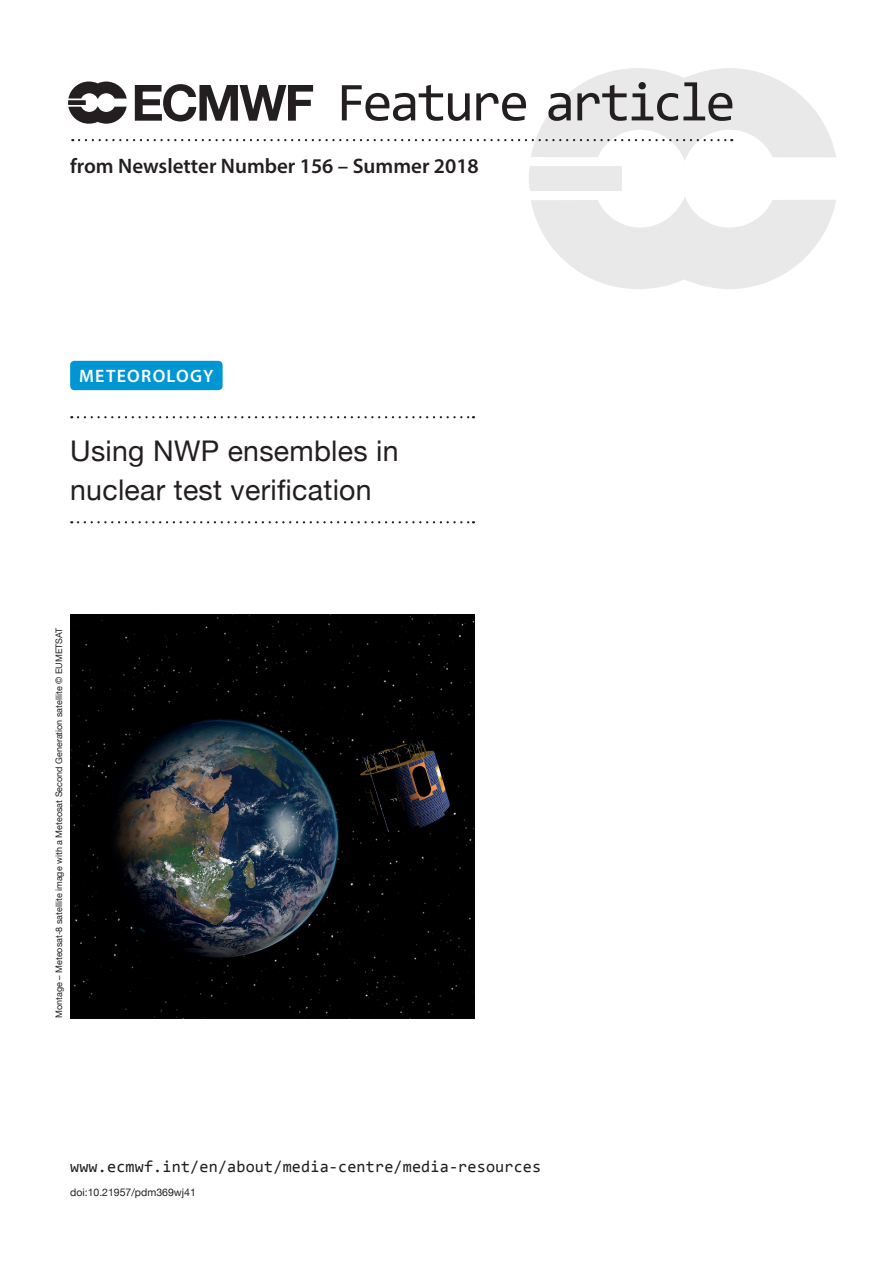
<style>
.page{position:relative;width:893px;height:1263px;background:#fff}
.page>*{position:absolute;margin:0;border:0;box-sizing:border-box;transform-origin:0 0}
.t1{font:28.5px/39px "Helvetica Neue";letter-spacing:.01em;color:#231f20}
.t2{font:600 21px "Myriad Pro";color:#231f20}
.t3{font:600 18px "Myriad Pro";letter-spacing:.07em;color:#fff}
.t4{font:16.5px "Consolas";letter-spacing:.01em;color:#231f20}
.t5{font:10.5px "Helvetica Neue";color:#231f20}
.t6{font:9px "Helvetica Neue";color:#231f20}
</style>
<div class="page">
<svg style="left:68px;top:68px;width:768px;height:221px"></svg>
<svg style="left:78px;top:416px;width:396px;height:2px"></svg>
<svg style="left:78px;top:521px;width:396px;height:2px"></svg>
<div style="left:70px;top:361px;width:153px;height:29px;background:#0096d3;border-radius:4px"></div>
<img style="left:70px;top:614px;width:404px;height:404px">
<h2 class="t2" style="left:70px;top:153px;width:410px">from Newsletter Number 156 – Summer 2018</h2>
<h3 class="t3" style="left:79px;top:365px;width:136px">METEOROLOGY</h3>
<h1 class="t1" style="left:70px;top:433px;width:330px">Using NWP ensembles in nuclear test verification</h1>
<p class="t6" style="left:53px;top:1018px;width:392px;rotate:-90deg">Montage – Meteosat-8 satellite image with a Meteosat Second Generation satellite © EUMETSAT</p>
<h3 class="t4" style="left:70px;top:1156px;width:473px">www.ecmwf.int/en/about/media-centre/media-resources</h3>
<p class="t5" style="left:70px;top:1185px;width:127px">doi:10.21957/pdm369wj41</p>
</div>
